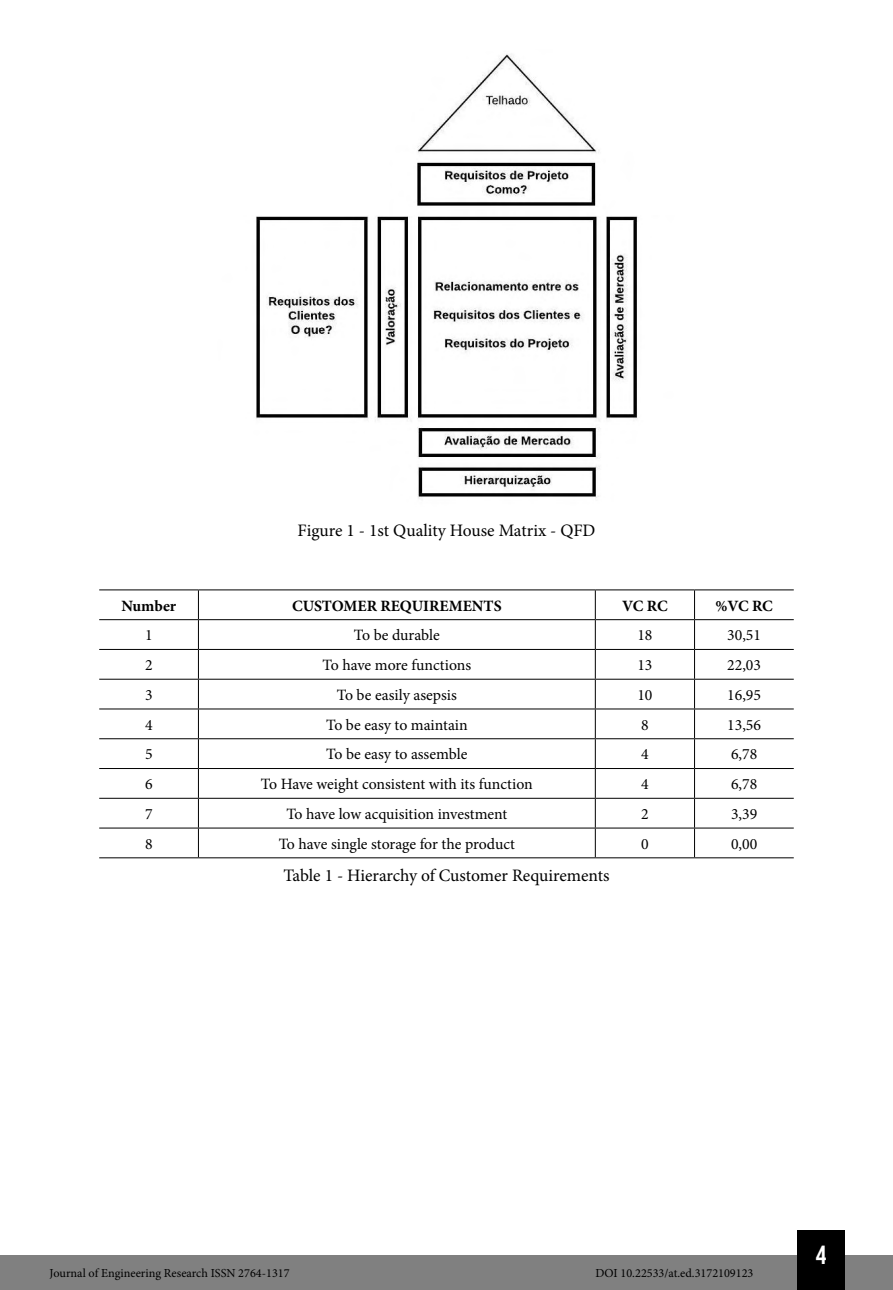
<style>
.page{position:relative;width:893px;height:1290px;background:#fff}
.page>*{position:absolute;margin:0;border:0;box-sizing:border-box;transform-origin:0 0}
.t1{font:26.25px "Bebas Kai";color:#fff}
.Info_Imagem{font:17.5px "Minion Pro";letter-spacing:-.005em;color:#000}
.Tabela{font:15.75px "Minion Pro";letter-spacing:-.005em;color:#000}
.Tabela-2{font:700 15.75px "Minion Pro";color:#000}
.t2{font:12.25px "Minion Pro";color:#000}
</style>
<div class="page">
<div style="left:0;top:1255px;width:893px;height:35px;background:#808080"></div>
<div style="left:797px;top:1230px;width:48px;height:60px;background:#000"></div>
<img style="left:256px;top:54px;width:382px;height:445px">
<hr style="left:99px;top:589px;width:99px;height:1px;background:#000">
<hr style="left:198px;top:589px;width:397px;height:1px;background:#000">
<hr style="left:595px;top:589px;width:99px;height:1px;background:#000">
<hr style="left:694px;top:589px;width:100px;height:1px;background:#000">
<hr style="left:99px;top:619px;width:99px;height:1px;background:#000">
<hr style="left:198px;top:619px;width:397px;height:1px;background:#000">
<hr style="left:595px;top:619px;width:99px;height:1px;background:#000">
<hr style="left:694px;top:619px;width:100px;height:1px;background:#000">
<hr style="left:99px;top:649px;width:99px;height:1px;background:#000">
<hr style="left:198px;top:649px;width:397px;height:1px;background:#000">
<hr style="left:595px;top:649px;width:99px;height:1px;background:#000">
<hr style="left:694px;top:649px;width:100px;height:1px;background:#000">
<hr style="left:99px;top:679px;width:99px;height:1px;background:#000">
<hr style="left:198px;top:679px;width:397px;height:1px;background:#000">
<hr style="left:595px;top:679px;width:99px;height:1px;background:#000">
<hr style="left:694px;top:679px;width:100px;height:1px;background:#000">
<hr style="left:99px;top:708px;width:99px;height:1px;background:#000">
<hr style="left:198px;top:708px;width:397px;height:1px;background:#000">
<hr style="left:595px;top:708px;width:99px;height:1px;background:#000">
<hr style="left:694px;top:708px;width:100px;height:1px;background:#000">
<hr style="left:99px;top:738px;width:99px;height:1px;background:#000">
<hr style="left:198px;top:738px;width:397px;height:1px;background:#000">
<hr style="left:595px;top:738px;width:99px;height:1px;background:#000">
<hr style="left:694px;top:738px;width:100px;height:1px;background:#000">
<hr style="left:99px;top:768px;width:99px;height:1px;background:#000">
<hr style="left:198px;top:768px;width:397px;height:1px;background:#000">
<hr style="left:595px;top:768px;width:99px;height:1px;background:#000">
<hr style="left:694px;top:768px;width:100px;height:1px;background:#000">
<hr style="left:99px;top:798px;width:99px;height:1px;background:#000">
<hr style="left:198px;top:798px;width:397px;height:1px;background:#000">
<hr style="left:595px;top:798px;width:99px;height:1px;background:#000">
<hr style="left:694px;top:798px;width:100px;height:1px;background:#000">
<hr style="left:99px;top:827px;width:99px;height:1px;background:#000">
<hr style="left:198px;top:827px;width:397px;height:1px;background:#000">
<svg style="left:198px;top:590px;width:1px;height:267px"></svg>
<hr style="left:595px;top:827px;width:99px;height:1px;background:#000">
<svg style="left:595px;top:590px;width:1px;height:267px"></svg>
<hr style="left:694px;top:827px;width:100px;height:1px;background:#000">
<svg style="left:694px;top:590px;width:1px;height:267px"></svg>
<hr style="left:99px;top:857px;width:99px;height:1px;background:#000">
<hr style="left:198px;top:857px;width:397px;height:1px;background:#000">
<hr style="left:595px;top:857px;width:99px;height:1px;background:#000">
<hr style="left:694px;top:857px;width:100px;height:1px;background:#000">
<p class="Info_Imagem" style="left:297px;top:519px;width:299px">Figure 1 - 1st Quality House Matrix - QFD</p>
<p class="Tabela-2" style="left:121px;top:594px;width:56px">Number</p>
<p class="Tabela-2" style="left:292px;top:594px;width:211px">CUSTOMER REQUIREMENTS</p>
<p class="Tabela-2" style="left:622px;top:594px;width:47px">VC RC</p>
<p class="Tabela-2" style="left:715px;top:594px;width:59px">%VC RC</p>
<p class="Tabela" style="left:145px;top:625px;width:9px">1</p>
<p class="Tabela" style="left:354px;top:625px;width:87px">To be durable</p>
<p class="Tabela" style="left:637px;top:625px;width:17px">18</p>
<p class="Tabela" style="left:727px;top:625px;width:35px">30,51</p>
<p class="Tabela" style="left:145px;top:654px;width:9px">2</p>
<p class="Tabela" style="left:323px;top:654px;width:150px">To have more functions</p>
<p class="Tabela" style="left:637px;top:654px;width:17px">13</p>
<p class="Tabela" style="left:727px;top:654px;width:35px">22,03</p>
<p class="Tabela" style="left:145px;top:684px;width:9px">3</p>
<p class="Tabela" style="left:337px;top:684px;width:122px">To be easily asepsis</p>
<p class="Tabela" style="left:637px;top:684px;width:17px">10</p>
<p class="Tabela" style="left:727px;top:684px;width:35px">16,95</p>
<p class="Tabela" style="left:145px;top:714px;width:9px">4</p>
<p class="Tabela" style="left:326px;top:714px;width:143px">To be easy to maintain</p>
<p class="Tabela" style="left:641px;top:714px;width:9px">8</p>
<p class="Tabela" style="left:727px;top:714px;width:35px">13,56</p>
<p class="Tabela" style="left:145px;top:744px;width:9px">5</p>
<p class="Tabela" style="left:326px;top:744px;width:143px">To be easy to assemble</p>
<p class="Tabela" style="left:641px;top:744px;width:9px">4</p>
<p class="Tabela" style="left:731px;top:744px;width:28px">6,78</p>
<p class="Tabela" style="left:145px;top:773px;width:9px">6</p>
<p class="Tabela" style="left:261px;top:773px;width:273px">To Have weight consistent with its function</p>
<p class="Tabela" style="left:641px;top:773px;width:9px">4</p>
<p class="Tabela" style="left:731px;top:773px;width:28px">6,78</p>
<p class="Tabela" style="left:145px;top:803px;width:9px">7</p>
<p class="Tabela" style="left:286px;top:803px;width:222px">To have low acquisition investment</p>
<p class="Tabela" style="left:641px;top:803px;width:9px">2</p>
<p class="Tabela" style="left:731px;top:803px;width:28px">3,39</p>
<p class="Tabela" style="left:145px;top:833px;width:9px">8</p>
<p class="Tabela" style="left:279px;top:833px;width:238px">To have single storage for the product</p>
<p class="Tabela" style="left:641px;top:833px;width:9px">0</p>
<p class="Tabela" style="left:731px;top:833px;width:28px">0,00</p>
<p class="Info_Imagem" style="left:283px;top:863px;width:328px">Table 1 - Hierarchy of Customer Requirements</p>
<p class="t2" style="left:50px;top:1265px;width:242px">Journal of Engineering Research ISSN 2764-1317</p>
<p class="t2" style="left:595px;top:1265px;width:160px">DOI 10.22533/at.ed.3172109123</p>
<h1 class="t1" style="left:816px;top:1241px;width:12px">4</h1>
</div>
